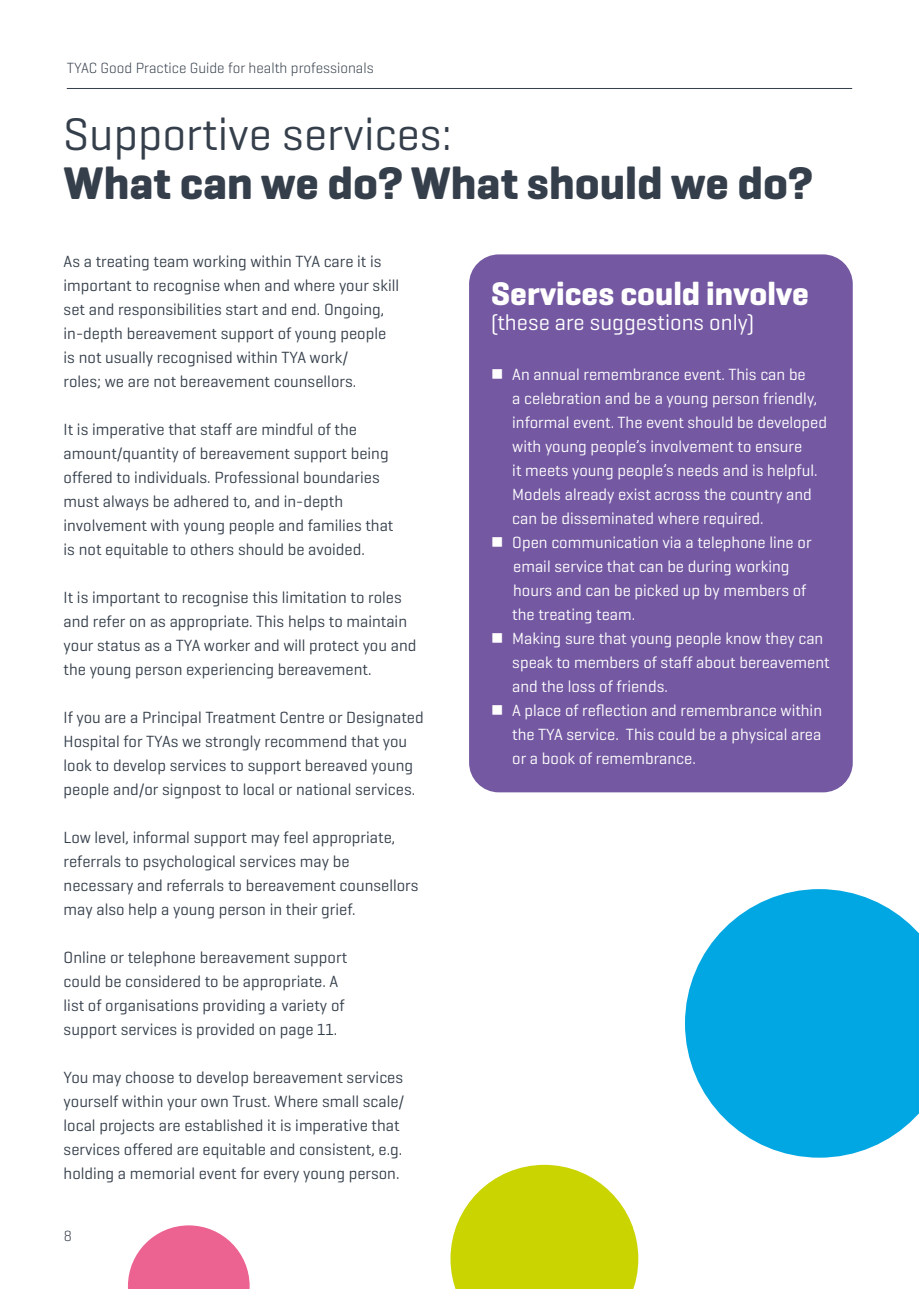
<style>
.page{position:relative;width:919px;height:1289px;background:#fff}
.page>*{position:absolute;margin:0;border:0;box-sizing:border-box;transform-origin:0 0}
.t1{font:700 46.5px/49.5px "Geogrotesque";color:#353f4b}
.t2{font:700 33.3px "Geogrotesque";color:#fff}
.t3{font:22.5px "Geogrotesque";color:#fff}
.t4{font:16.5px/24px "Geogrotesque";color:#353f4b}
.t5{font:16.5px/24px "Geogrotesque";color:#fff}
.t6{font:300 15px "Geogrotesque";color:#353f4b}
.s1{font-weight:400}
</style>
<div class="page">
<hr style="left:67px;top:88px;width:785px;height:1px;background:#353f4b">
<div style="left:469px;top:254px;width:383px;height:538px;background:#7459a2;border-radius:30px"></div>
<svg style="left:450px;top:1164px;width:188px;height:124px"></svg>
<svg style="left:128px;top:1225px;width:121px;height:63px"></svg>
<svg style="left:685px;top:889px;width:233px;height:268px;fill:#00a7e2"></svg>
<p class="t6" style="left:67px;top:59px;width:308px">TYAC Good Practice Guide for health professionals</p>
<p class="t1" style="left:64px;top:109px;width:750px"><span class="s1">Supportive services:<br></span>What can we do? What should we do?</p>
<p class="t4" style="left:64px;top:249px;width:337px">As a treating team working within TYA care it is important to recognise when and where your skill set and responsibilities start and end. Ongoing, in-depth bereavement support of young people is not usually recognised within TYA work/<br>roles; we are not bereavement counsellors.</p>
<p class="t4" style="left:64px;top:417px;width:331px">It is imperative that staff are mindful of the amount/quantity of bereavement support being offered to individuals. Professional boundaries must always be adhered to, and in-depth involvement with young people and families that is not equitable to others should be avoided.</p>
<p class="t4" style="left:64px;top:585px;width:354px">It is important to recognise this limitation to roles and refer on as appropriate. This helps to maintain your status as a TYA worker and will protect you and the young person experiencing bereavement.</p>
<p class="t4" style="left:64px;top:705px;width:361px">If you are a Principal Treatment Centre or Designated Hospital for TYAs we strongly recommend that you look to develop services to support bereaved young people and/or signpost to local or national services.</p>
<p class="t4" style="left:64px;top:825px;width:356px">Low level, informal support may feel appropriate, referrals to psychological services may be necessary and referrals to bereavement counsellors may also help a young person in their grief.</p>
<p class="t4" style="left:64px;top:945px;width:285px">Online or telephone bereavement support could be considered to be appropriate. A list of organisations providing a variety of support services is provided on page 11.</p>
<p class="t4" style="left:64px;top:1065px;width:342px">You may choose to develop bereavement services yourself within your own Trust. Where small scale/ local projects are established it is imperative that services offered are equitable and consistent, e.g. holding a memorial event for every young person.</p>
<p class="t6" style="left:64px;top:1226px;width:10px">8</p>
<p class="t2" style="left:491px;top:272px;width:319px">Services could involve</p>
<p class="t3" style="left:491px;top:308px;width:264px">(these are suggestions only)</p>
<p class="t5" style="left:512px;top:361px;width:316px">An annual remembrance event. This can be<br>a celebration and be a young person friendly, informal event. The event should be developed with young people’s involvement to ensure<br>it meets young people’s needs and is helpful.<br>Models already exist across the country and can be disseminated where required.</p>
<p class="t5" style="left:512px;top:529px;width:301px">Open communication via a telephone line or email service that can be during working hours and can be picked up by members of the treating team.</p>
<p class="t5" style="left:512px;top:625px;width:319px">Making sure that young people know they can speak to members of staff about bereavement and the loss of friends.</p>
<p class="t5" style="left:512px;top:697px;width:311px;text-align:justify">A place of reflection and remembrance within the TYA service. This could be a physical area or a book of remembrance.</p>
</div>
